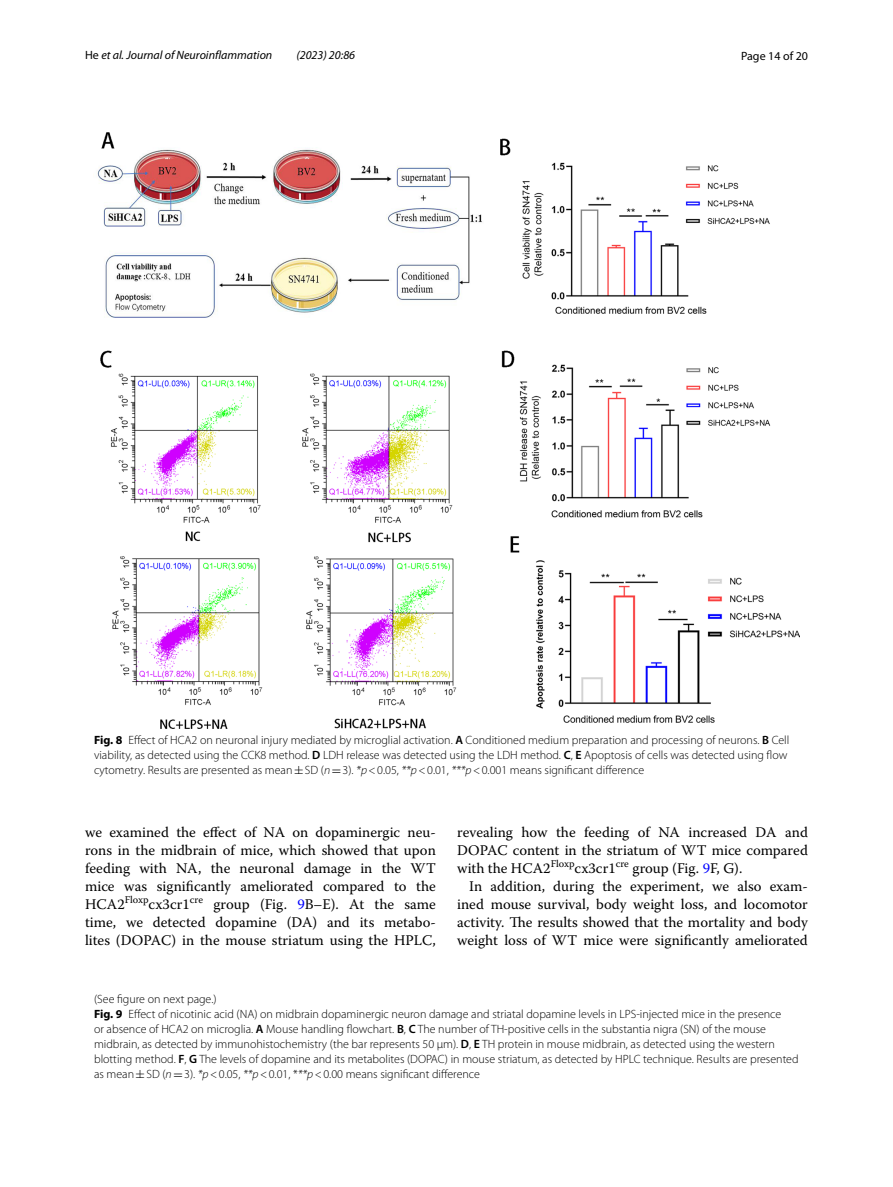
<style>
.page{position:relative;width:893px;height:1187px;background:#fff}
.page>*{position:absolute;margin:0;border:0;box-sizing:border-box;transform-origin:0 0}
.t1{font:14.7px/18px "Warnock Pro";color:#000;text-align:justify}
.t2{font:300 12px/15px "Myriad Pro";color:#000}
.t3{font:italic 12px "Myriad Pro";color:#000}
.t4{font:12px "Myriad Pro";color:#000}
.s1{font-style:normal}
.s2{font-weight:700}
.s3{font-weight:600}
.s4{font-family:"MTSY";font-weight:400}
.s5{font-style:italic}
.s6{color:#00f}
</style>
<div class="page">
<img style="left:97px;top:133px;width:702px;height:595px">
<p class="t3" style="left:85px;top:48px;width:189px"><span class="s1">He</span> et al. Journal of Neuroinflammation</p>
<p class="t3" style="left:296px;top:48px;width:60px">(2023) 20:86</p>
<p class="t4" style="left:741px;top:48px;width:68px">Page 14 of 20</p>
<p class="t2" style="left:94px;top:732px;width:697px"><span class="s2">Fig. 8</span> Effect of HCA2 on neuronal injury mediated by microglial activation. <span class="s3">A</span> Conditioned medium preparation and processing of neurons. <span class="s3">B</span> Cell viability, as detected using the CCK8 method. <span class="s3">D</span> LDH release was detected using the LDH method. <span class="s3">C</span>, <span class="s3">E</span> Apoptosis of cells was detected using flow cytometry. Results are presented as mean<span class="s4">±</span>SD (<span class="s5">n</span><span class="s4">=</span>3). <span class="s5">*p</span>&lt;0.05, <span class="s5">**p</span>&lt;0.01, <span class="s5">***p</span>&lt;0.001 means significant difference</p>
<p class="t1" style="left:85px;top:822px;width:352px">we examined the effect of NA on dopaminergic neu&shy;rons in the midbrain of mice, which showed that upon feeding with NA, the neuronal damage in the WT mice was significantly ameliorated compared to the HCA2<sup>Floxp</sup>cx3cr1<sup>cre</sup> group (Fig. <span class="s6">9</span>B–E). At the same time, we detected dopamine (DA) and its metabo&shy;lites (DOPAC) in the mouse striatum using the HPLC,</p>
<p class="t1" style="left:457px;top:822px;width:352px">revealing how the feeding of NA increased DA and DOPAC content in the striatum of WT mice compared with the HCA2<sup>Floxp</sup>cx3cr1<sup>cre</sup> group (Fig. <span class="s6">9</span>F, G).</p>
<p class="t1" style="left:457px;top:876px;width:352px;text-indent:12px">In addition, during the experiment, we also exam&shy;ined mouse survival, body weight loss, and locomotor activity. The results showed that the mortality and body weight loss of WT mice were significantly ameliorated</p>
<p class="t2" style="left:94px;top:991px;width:706px">(See figure on next page.)<br><span class="s2">Fig. 9</span> Effect of nicotinic acid (NA) on midbrain dopaminergic neuron damage and striatal dopamine levels in LPS-injected mice in the presence<br>or absence of HCA2 on microglia. <span class="s3">A</span> Mouse handling flowchart. <span class="s3">B</span>, <span class="s3">C</span> The number of TH-positive cells in the substantia nigra (SN) of the mouse midbrain, as detected by immunohistochemistry (the bar represents 50 μm). <span class="s3">D</span>, <span class="s3">E</span> TH protein in mouse midbrain, as detected using the western blotting method. <span class="s3">F</span>, <span class="s3">G</span> The levels of dopamine and its metabolites (DOPAC) in mouse striatum, as detected by HPLC technique. Results are presented as mean<span class="s4">±</span>SD (<span class="s5">n</span><span class="s4">=</span>3). <span class="s5">*p</span>&lt;0.05, <span class="s5">**p</span>&lt;0.01, *<span class="s5">**p</span>&lt;0.00 means significant difference</p>
</div>
